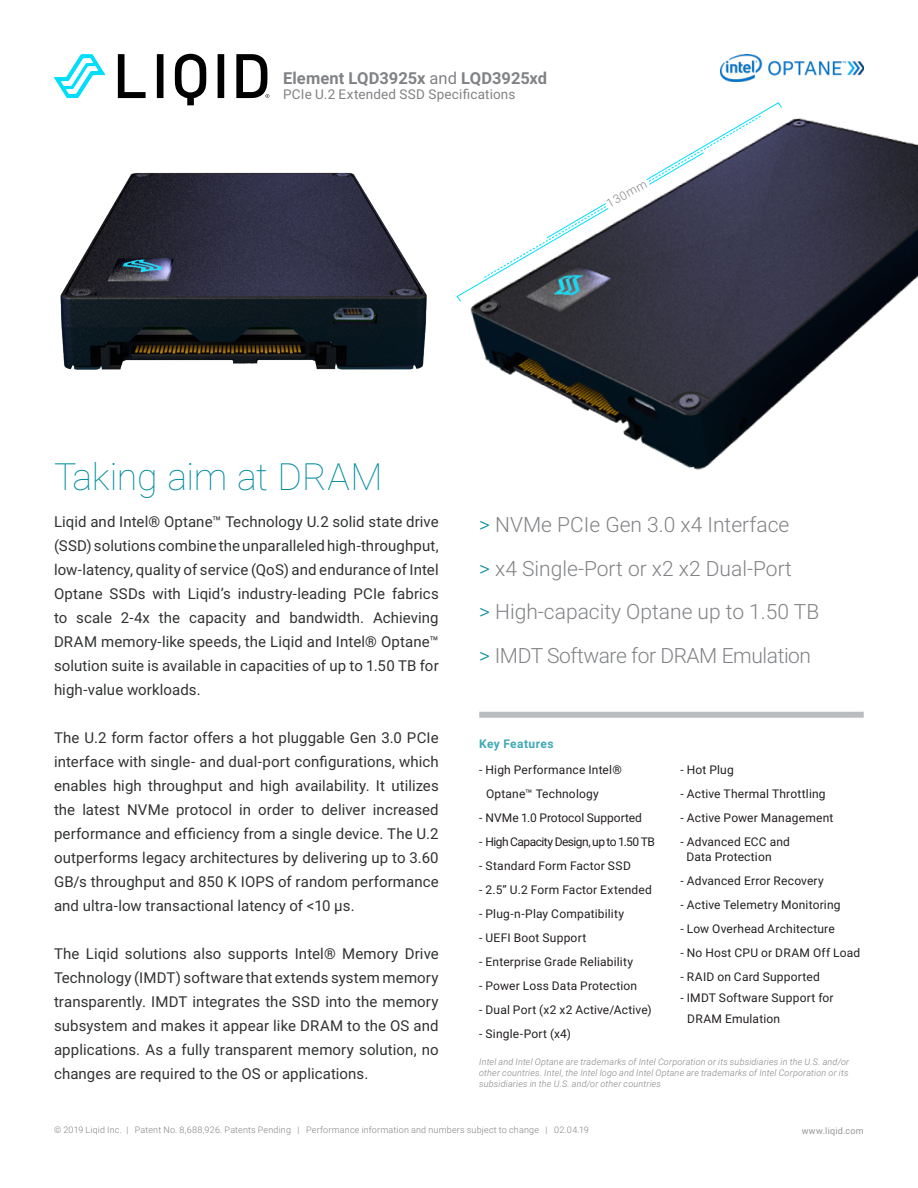
<style>
.page{position:relative;width:918px;height:1188px;background:#fff}
.page>*{position:absolute;margin:0;border:0;box-sizing:border-box;transform-origin:0 0}
.t1{font:100 37.5px "Roboto";letter-spacing:-.01em;color:#008c9e}
.t2{font:300 21px/43.8px "Roboto";color:#808285}
.t3{font:700 16.5px "Roboto";color:#808285}
.t4{font:15px/24px "Roboto";letter-spacing:.005em;color:#313232;text-align:justify}
.t5{font:13.5px "Roboto";letter-spacing:.015em;color:#808285}
.t6{font:12px/24px "Roboto";letter-spacing:.015em;color:#231f20}
.t7{font:12px "Roboto";letter-spacing:-.045em;color:#231f20}
.t8{font:700 12px "Roboto";letter-spacing:.035em;color:#40a9b6}
.t9{font:300 12px "Roboto";color:#808385}
.t10{font:italic 300 9px/10.8px "Roboto";letter-spacing:.02em;color:#808285;text-align:justify}
.t11{font:300 9px "Roboto";letter-spacing:.02em;color:#808285}
.t12{font:9px "Roboto";letter-spacing:.025em;color:#808285}
.s1{font-weight:400}
.s2{color:#008c9e}
</style>
<div class="page">
<div style="left:479px;top:712px;width:385px;height:6px;background:#babdbf"></div>
<img style="left:60px;top:172px;width:367px;height:198px">
<img style="left:470px;top:118px;width:448px;height:352px">
<svg style="left:118px;top:54px;width:151px;height:51px"></svg>
<svg style="left:54px;top:54px;width:51px;height:44px"></svg>
<img style="left:721px;top:54px;width:143px;height:27px">
<svg style="left:456px;top:102px;width:327px;height:200px"></svg>
<p class="t3" style="left:283px;top:66px;width:266px">Element LQD3925x <span class="s1">and</span> LQD3925xd</p>
<p class="t5" style="left:283px;top:84px;width:234px">PCIe U.2 Extended SSD Specifications</p>
<p class="t9" style="left:603px;top:197px;width:46px;rotate:-29deg">130mm</p>
<p class="t1" style="left:54px;top:451px;width:330px">Taking aim at DRAM</p>
<p class="t4" style="left:54px;top:509px;width:386px">Liqid and Intel® Optane™ Technology U.2 solid state drive (SSD) solutions combine the unparalleled high-throughput, low-latency, quality of service (QoS) and endurance of Intel Optane SSDs with Liqid’s industry-leading PCIe fabrics to scale 2-4x the capacity and bandwidth. Achieving DRAM memory-like speeds, the Liqid and Intel® Optane™ solution suite is available in capacities of up to 1.50 TB for high-value workloads.</p>
<p class="t4" style="left:54px;top:725px;width:386px">The U.2 form factor offers a hot pluggable Gen 3.0 PCIe interface with single- and dual-port configurations, which enables high throughput and high availability. It utilizes the latest NVMe protocol in order to deliver increased performance and efficiency from a single device. The U.2 outperforms legacy architectures by delivering up to 3.60<br>GB/s throughput and 850 K IOPS of random performance and ultra-low transactional latency of &lt;10 µs.</p>
<p class="t4" style="left:54px;top:941px;width:386px">The Liqid solutions also supports Intel® Memory Drive Technology (IMDT) software that extends system memory transparently. IMDT integrates the SSD into the memory subsystem and makes it appear like DRAM to the OS and applications. As a fully transparent memory solution, no changes are required to the OS or applications.</p>
<p class="t2" style="left:479px;top:502px;width:342px"><span class="s2">&gt;</span> NVMe PCIe Gen 3.0 x4 Interface<br><span class="s2">&gt;</span> x4 Single-Port or x2 x2 Dual-Port<br><span class="s2">&gt;</span> High-capacity Optane up to 1.50 TB <span class="s2">&gt;</span> IMDT Software for DRAM Emulation</p>
<p class="t8" style="left:479px;top:736px;width:76px">Key Features</p>
<p class="t6" style="left:486px;top:757px;width:137px;text-indent:-7px">- High Performance Intel®<br>Optane™ Technology</p>
<p class="t6" style="left:479px;top:805px;width:164px">- NVMe 1.0 Protocol Supported</p>
<p class="t7" style="left:479px;top:834px;width:177px">- High Capacity Design, up to 1.50 TB</p>
<p class="t6" style="left:479px;top:853px;width:153px">- Standard Form Factor SSD</p>
<p class="t6" style="left:479px;top:877px;width:174px">- 2.5” U.2 Form Factor Extended</p>
<p class="t6" style="left:479px;top:901px;width:146px">- Plug-n-Play Compatibility</p>
<p class="t6" style="left:479px;top:925px;width:109px">- UEFI Boot Support</p>
<p class="t6" style="left:479px;top:949px;width:155px">- Enterprise Grade Reliability</p>
<p class="t6" style="left:479px;top:973px;width:159px">- Power Loss Data Protection</p>
<p class="t6" style="left:479px;top:997px;width:174px">- Dual Port (x2 x2 Active/Active)</p>
<p class="t6" style="left:479px;top:1021px;width:93px">- Single-Port (x4)</p>
<p class="t6" style="left:681px;top:757px;width:55px">- Hot Plug</p>
<p class="t6" style="left:681px;top:781px;width:147px">- Active Thermal Throttling</p>
<p class="t6" style="left:681px;top:805px;width:154px">- Active Power Management</p>
<p class="t6" style="left:686px;top:834px;width:105px;line-height:15px;text-indent:-6px">- Advanced ECC and<br>Data Protection</p>
<p class="t6" style="left:681px;top:868px;width:145px">- Advanced Error Recovery</p>
<p class="t6" style="left:681px;top:892px;width:162px">- Active Telemetry Monitoring</p>
<p class="t6" style="left:681px;top:916px;width:156px">- Low Overhead Architecture</p>
<p class="t6" style="left:681px;top:940px;width:181px">- No Host CPU or DRAM Off Load</p>
<p class="t6" style="left:681px;top:964px;width:141px">- RAID on Card Supported</p>
<p class="t6" style="left:687px;top:987px;width:148px;line-height:21px;text-indent:-7px">- IMDT Software Support for<br>DRAM Emulation</p>
<p class="t10" style="left:479px;top:1056px;width:371px">Intel and Intel Optane are trademarks of Intel Corporation or its subsidiaries in the U.S. and/or other countries. Intel, the Intel logo and Intel Optane are trademarks of Intel Corporation or its subsidiaries in the U.S. and/or other countries</p>
<p class="t11" style="left:54px;top:1124px;width:536px">© 2019 Liqid Inc. | Patent No. 8,688,926. Patents Pending | Performance information and numbers subject to change | 02.04.19</p>
<p class="t12" style="left:802px;top:1125px;width:64px">www.liqid.com</p>
</div>
